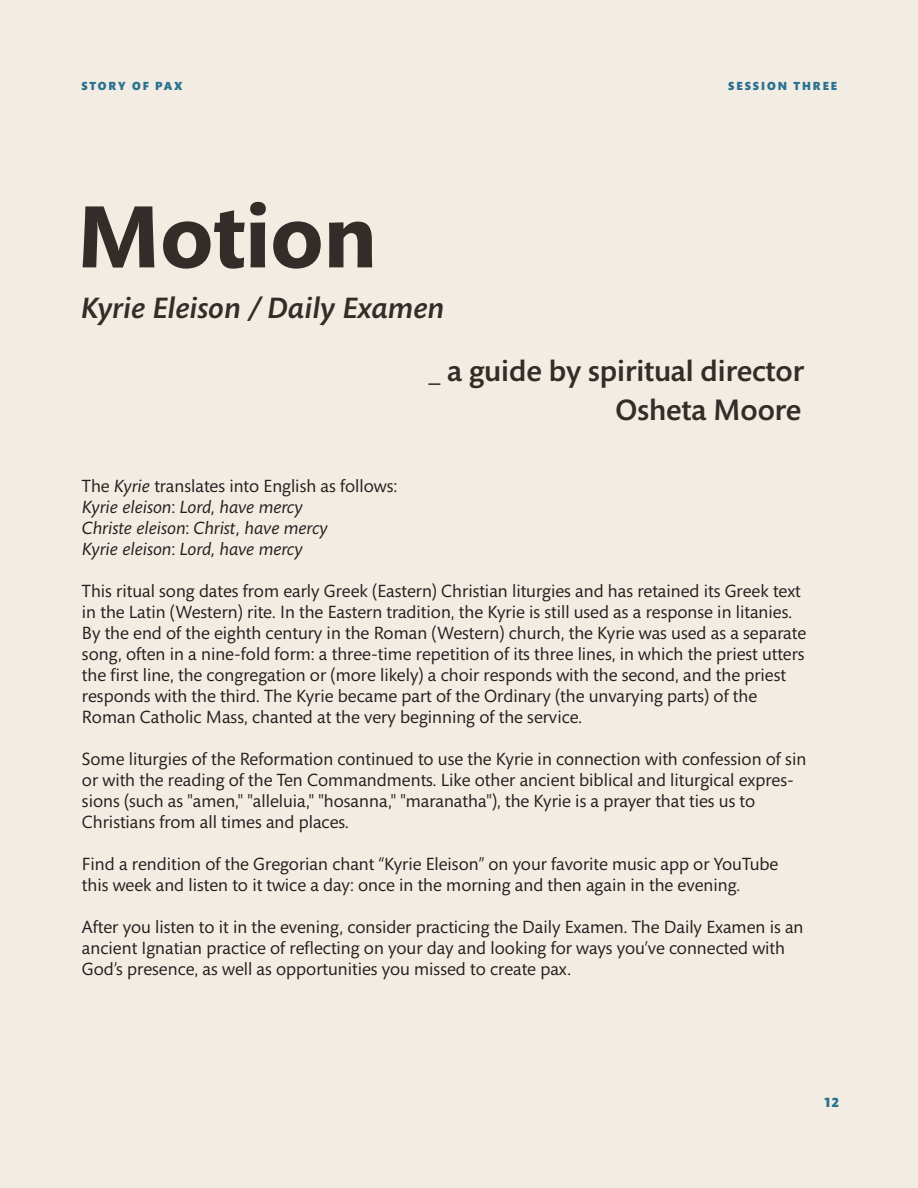
<style>
.page{position:relative;width:918px;height:1188px;background:#f3ece3}
.page>*{position:absolute;margin:0;border:0;box-sizing:border-box;transform-origin:0 0}
.t1{font:700 90px "Mundo Sans Std";color:#332d2a}
.t2{font:500 30px/39px "Mundo Sans Std";color:#332d2a;text-align:right}
.t3{font:italic 500 30px "Mundo Sans Std";color:#332d2a}
.t4{font:18px/21px "Mundo Sans Std";color:#231f20}
.t5{font:italic 18px/21px "Mundo Sans Std";color:#231f20}
.t6{font:900 13.5px "Mundo Sans Std";color:#297290}
.t7{font:900 12px "Mundo Sans Std";letter-spacing:.16em;color:#297290}
.s1{font-style:normal}
</style>
<div class="page">
<p class="t7" style="left:82px;top:79px;width:102px">STORY OF PAX</p>
<h1 class="t1" style="left:76px;top:188px;width:302px">Motion</h1>
<p class="t7" style="left:728px;top:79px;width:111px">SESSION THREE</p>
<h2 class="t3" style="left:81px;top:292px;width:365px">Kyrie Eleison / Daily Examen</h2>
<h2 class="t2" style="left:428px;top:353px;width:377px">_ a guide by spiritual director<br>Osheta Moore</h2>
<p class="t5" style="left:82px;top:476px;width:317px"><span class="s1">The</span> Kyrie <span class="s1">translates into English as follows:<br></span>Kyrie eleison<span class="s1">:</span> Lord, have mercy<br>Christe eleison<span class="s1">:</span> Christ, have mercy<br>Kyrie eleison<span class="s1">:</span> Lord, have mercy</p>
<p class="t4" style="left:82px;top:581px;width:726px">This ritual song dates from early Greek (Eastern) Christian liturgies and has retained its Greek text in the Latin (Western) rite. In the Eastern tradition, the Kyrie is still used as a response in litanies.<br>By the end of the eighth century in the Roman (Western) church, the Kyrie was used as a separate song, often in a nine-fold form: a three-time repetition of its three lines, in which the priest utters the first line, the congregation or (more likely) a choir responds with the second, and the priest responds with the third. The Kyrie became part of the Ordinary (the unvarying parts) of the Roman Catholic Mass, chanted at the very beginning of the service.</p>
<p class="t4" style="left:82px;top:749px;width:726px">Some liturgies of the Reformation continued to use the Kyrie in connection with confession of sin or with the reading of the Ten Commandments. Like other ancient biblical and liturgical expres&shy;sions (such as "amen," "alleluia," "hosanna," "maranatha"), the Kyrie is a prayer that ties us to Christians from all times and places.</p>
<p class="t4" style="left:82px;top:854px;width:698px">Find a rendition of the Gregorian chant “Kyrie Eleison” on your favorite music app or YouTube this week and listen to it twice a day: once in the morning and then again in the evening.</p>
<p class="t4" style="left:82px;top:917px;width:723px">After you listen to it in the evening, consider practicing the Daily Examen. The Daily Examen is an ancient Ignatian practice of reflecting on your day and looking for ways you’ve connected with<br>God’s presence, as well as opportunities you missed to create pax.</p>
<p class="t6" style="left:824px;top:1095px;width:17px">12</p>
</div>
